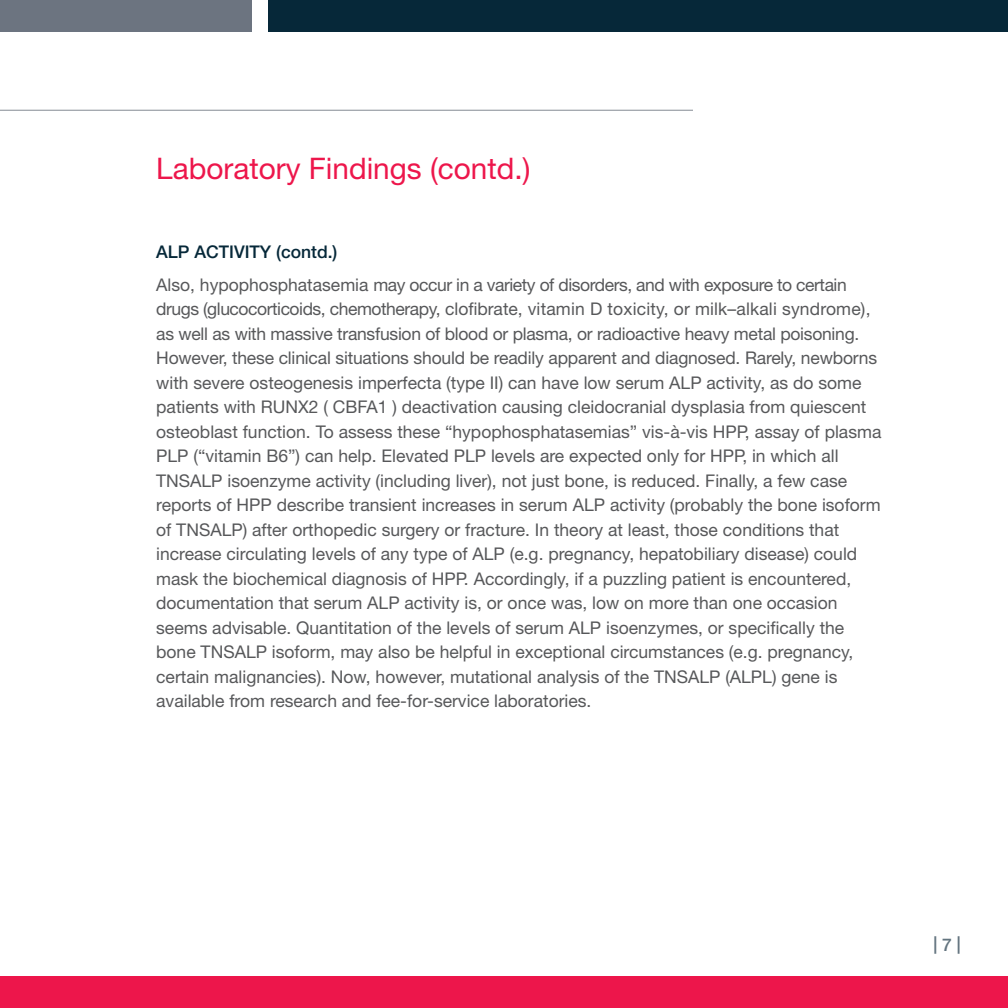
<style>
.page{position:relative;width:1008px;height:1008px;background:#fff}
.page>*{position:absolute;margin:0;border:0;box-sizing:border-box;transform-origin:0 0}
.t1{font:29.75px "Helvetica Neue LT Std";color:#ed164b}
.t2{font:17.5px/24.5px "Helvetica Neue LT Std";color:#57585a}
.t3{font:500 17.5px "Helvetica Neue LT Std";color:#062839}
.t4{font:500 17.5px "Helvetica Neue LT Std";color:#63747f}
</style>
<div class="page">
<div style="left:0;top:0;width:252px;height:32px;background:#6c7480"></div>
<div style="left:269px;top:0;width:739px;height:32px;background:#062839"></div>
<div style="left:0;top:976px;width:1008px;height:32px;background:#ed164b"></div>
<hr style="left:0;top:110px;width:693px;height:1px;background:#8f959d">
<h1 class="t1" style="left:156px;top:150px;width:376px">Laboratory Findings (contd.)</h1>
<p class="t3" style="left:156px;top:242px;width:183px">ALP ACTIVITY (contd.)</p>
<p class="t2" style="left:156px;top:272px;width:727px">Also, hypophosphatasemia may occur in a variety of disorders, and with exposure to certain drugs (glucocorticoids, chemotherapy, clofibrate, vitamin D toxicity, or milk–alkali syndrome), as well as with massive transfusion of blood or plasma, or radioactive heavy metal poisoning.<br>However, these clinical situations should be readily apparent and diagnosed. Rarely, newborns with severe osteogenesis imperfecta (type II) can have low serum ALP activity, as do some patients with RUNX2 ( CBFA1 ) deactivation causing cleidocranial dysplasia from quiescent osteoblast function. To assess these “hypophosphatasemias” vis-à-vis HPP, assay of plasma PLP (“vitamin B6”) can help. Elevated PLP levels are expected only for HPP, in which all TNSALP isoenzyme activity (including liver), not just bone, is reduced. Finally, a few case reports of HPP describe transient increases in serum ALP activity (probably the bone isoform of TNSALP) after orthopedic surgery or fracture. In theory at least, those conditions that increase circulating levels of any type of ALP (e.g. pregnancy, hepatobiliary disease) could mask the biochemical diagnosis of HPP. Accordingly, if a puzzling patient is encountered, documentation that serum ALP activity is, or once was, low on more than one occasion seems advisable. Quantitation of the levels of serum ALP isoenzymes, or specifically the bone TNSALP isoform, may also be helpful in exceptional circumstances (e.g. pregnancy, certain malignancies). Now, however, mutational analysis of the TNSALP (ALPL) gene is available from research and fee-for-service laboratories.</p>
<p class="t4" style="left:934px;top:934px;width:29px">| 7 |</p>
</div>
